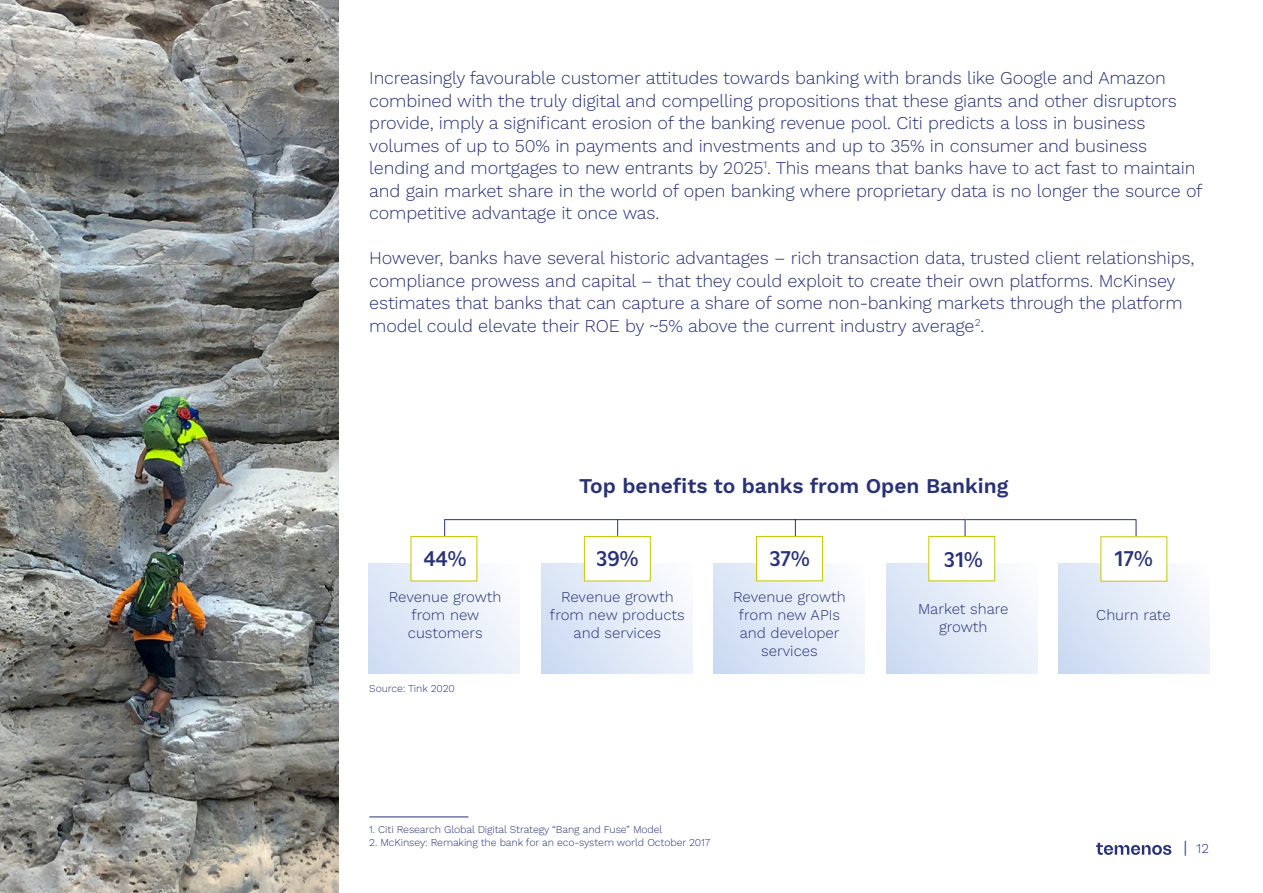
<style>
.page{position:relative;width:1263px;height:893px;background:#fff}
.page>*{position:absolute;margin:0;border:0;box-sizing:border-box;transform-origin:0 0}
.t1{font:600 22.5px "Utile";color:#293276}
.t2{font:600 21px "Work Sans";color:#293276}
.t3{font:18px/22.5px "Work Sans";letter-spacing:-.01em;color:#293276}
.t4{font:15px/18px "Work Sans";color:#293276;text-align:center}
.t5{font:13.5px "Work Sans";color:#293276}
.t6{font:10.5px "Work Sans";letter-spacing:-.01em;color:#293276}
.s1{font-family:"Minion Pro";font-size:15px}
</style>
<div class="page">
<svg style="left:1096px;top:843px;width:75px;height:12px"></svg>
<img style="left:0;top:0;width:338px;height:893px">
<hr style="left:369px;top:817px;width:99px;height:1px;background:#293276">
<div style="left:444px;top:519px;width:352px;height:18px;border:1px solid #293276"></div>
<svg style="left:794px;top:519px;width:343px;height:18px"></svg>
<svg style="left:617px;top:519px;width:1px;height:17px"></svg>
<div style="left:368px;top:563px;width:152px;height:110px;background:linear-gradient(to right,#d4e1f3,#f5f7fb)"></div>
<div style="left:541px;top:563px;width:152px;height:110px;background:linear-gradient(to right,#d1def2,#f4f7fb)"></div>
<div style="left:584px;top:536px;width:67px;height:45px;background:#fff;border:1px solid #c7c609"></div>
<div style="left:410px;top:536px;width:67px;height:45px;background:#fff;border:1px solid #c7c609"></div>
<div style="left:714px;top:563px;width:151px;height:110px;background:linear-gradient(to right,#d1def3,#f4f7fb)"></div>
<div style="left:756px;top:536px;width:67px;height:45px;background:#fff;border:1px solid #c7c609"></div>
<div style="left:886px;top:563px;width:151px;height:111px;background:linear-gradient(to right,#d1dff3,#f4f7fb)"></div>
<div style="left:928px;top:536px;width:67px;height:45px;background:#fff;border:1px solid #c7c609"></div>
<div style="left:1058px;top:563px;width:152px;height:111px;background:linear-gradient(to right,#d0def3,#f4f7fc)"></div>
<div style="left:1100px;top:536px;width:67px;height:46px;background:#fff"></div>
<p class="t3" style="left:369px;top:66px;width:835px">Increasingly favourable customer attitudes towards banking with brands like Google and Amazon combined with the truly digital and compelling propositions that these giants and other disruptors provide, imply a significant erosion of the banking revenue pool. Citi predicts a loss in business volumes of up to 50% in payments and investments and up to 35% in consumer and business lending and mortgages to new entrants by 2025<sup>1</sup>. This means that banks have to act fast to maintain and gain market share in the world of open banking where proprietary data is no longer the source of competitive advantage it once was.</p>
<p class="t3" style="left:369px;top:246px;width:826px">However, banks have several historic advantages – rich transaction data, trusted client relationships, compliance prowess and capital – that they could exploit to create their own platforms. McKinsey estimates that banks that can capture a share of some non-banking markets through the platform model could elevate their ROE by ~5% above the current industry average<sup>2</sup>.</p>
<p class="t1" style="left:424px;top:541px;width:44px">44%</p>
<p class="t4" style="left:389px;top:588px;width:114px">Revenue growth from new customers</p>
<p class="t6" style="left:369px;top:680px;width:87px">Source: Tink 2020</p>
<p class="t2" style="left:579px;top:470px;width:431px">Top benefits to banks from Open Banking</p>
<p class="t1" style="left:596px;top:541px;width:44px">39%</p>
<p class="t4" style="left:550px;top:588px;width:136px">Revenue growth from new products and services</p>
<p class="t1" style="left:769px;top:541px;width:42px">37%</p>
<p class="t4" style="left:733px;top:587px;width:114px">Revenue growth from new APIs and developer services</p>
<p class="t1" style="left:944px;top:541px;width:40px">31%</p>
<p class="t4" style="left:918px;top:599px;width:92px">Market share growth</p>
<p class="t6" style="left:369px;top:822px;width:295px">1. Citi Research Global Digital Strategy “Bang and Fuse” Model</p>
<p class="t6" style="left:369px;top:834px;width:343px">2. McKinsey: Remaking the bank for an eco-system world October 2017</p>
<p class="t1" style="left:1114px;top:541px;width:40px">17%</p>
<p class="t4" style="left:1096px;top:606px;width:76px">Churn rate</p>
<p class="t5" style="left:1183px;top:838px;width:27px"><span class="s1">|</span> 12</p>
</div>
